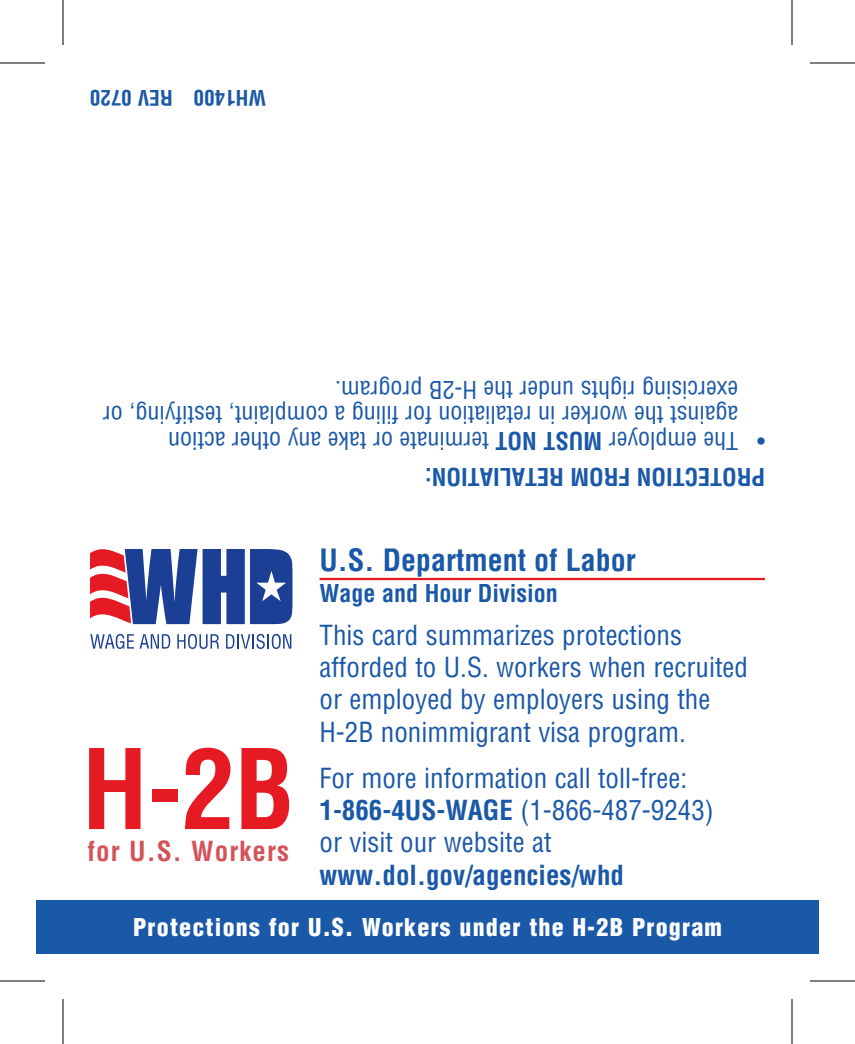
<style>
.page{position:relative;width:855px;height:1044px;background:#fff}
.page>*{position:absolute;margin:0;border:0;box-sizing:border-box;transform-origin:0 0}
.t1{font:700 condensed 108px "Helvetica LT Std";color:#e51a23}
.t2{font:700 condensed 30px "Helvetica LT Std";color:#1a58a8}
.t3{font:condensed 27px/32.4px "Helvetica LT Std";color:#1a58a8}
.t4{font:700 condensed 27px "Helvetica LT Std";color:#1a58a8}
.t5{font:700 condensed 27px "Helvetica LT Std";letter-spacing:.04em;color:#d4535a}
.t6{font:condensed 24px/36.3px "Helvetica LT Std";color:#1a58a8}
.t7{font:900 condensed 24px "Helvetica LT Std";letter-spacing:.05em;color:#fff}
.t8{font:700 condensed 24px "Helvetica LT Std";color:#1a58a8}
.t9{font:700 condensed 21px "Helvetica LT Std";color:#1a58a8}
.s1{font-weight:700}
</style>
<div class="page">
<div style="left:36px;top:900px;width:783px;height:54px;background:#1a58a8"></div>
<svg style="left:90px;top:634px;width:44px;height:15px"></svg>
<svg style="left:140px;top:634px;width:30px;height:15px"></svg>
<svg style="left:177px;top:634px;width:9px;height:15px"></svg>
<svg style="left:188px;top:634px;width:9px;height:15px"></svg>
<svg style="left:199px;top:634px;width:20px;height:15px"></svg>
<svg style="left:226px;top:634px;width:43px;height:15px"></svg>
<svg style="left:272px;top:634px;width:9px;height:15px"></svg>
<svg style="left:283px;top:634px;width:8px;height:15px"></svg>
<svg style="left:90px;top:549px;width:202px;height:75px"></svg>
<hr style="left:320px;top:578px;width:445px;height:2px;background:#e51a23">
<hr style="left:0;top:62px;width:45px;height:2px;background:#000">
<hr style="left:810px;top:62px;width:45px;height:2px;background:#000">
<hr style="left:0;top:980px;width:45px;height:2px;background:#000">
<hr style="left:810px;top:980px;width:45px;height:2px;background:#000">
<hr style="left:62px;top:0;width:2px;height:45px;background:#000">
<hr style="left:62px;top:999px;width:2px;height:45px;background:#000">
<hr style="left:791px;top:0;width:2px;height:45px;background:#000">
<hr style="left:791px;top:999px;width:2px;height:45px;background:#000">
<p class="t9" style="left:173px;top:111px;width:84px;rotate:-180deg">REV 0720</p>
<p class="t9" style="left:266px;top:111px;width:74px;rotate:-180deg">WH1400</p>
<p class="t6" style="left:738px;top:428px;width:637px;line-height:25.5px;rotate:-180deg">against the worker in retaliation for filing a complaint, testifying, or exercising rights under the H-2B program.</p>
<p class="t6" style="left:738px;top:495px;width:571px;text-indent:-27px;rotate:-180deg"><span class="s1">PROTECTION FROM RETALIATION:<br></span>The employer <span class="s1">MUST NOT</span> terminate or take any other action</p>
<p class="t6" style="left:765px;top:459px;width:9px;rotate:-180deg">•</p>
<p class="t2" style="left:320px;top:541px;width:318px">U.S. Department of Labor</p>
<p class="t8" style="left:320px;top:578px;width:240px">Wage and Hour Division</p>
<p class="t3" style="left:320px;top:618px;width:430px">This card summarizes protections afforded to U.S. workers when recruited or employed by employers using the H-2B nonimmigrant visa program.</p>
<p class="t3" style="left:320px;top:761px;width:396px">For more information call toll-free:<br><span class="s1">1-866-4US-WAGE</span> (1-866-487-9243) or visit our website at</p>
<p class="t4" style="left:320px;top:858px;width:306px">www.dol.gov/agencies/whd</p>
<p class="t7" style="left:133px;top:912px;width:590px">Protections for U.S. Workers under the H-2B Program</p>
<h1 class="t1" style="left:82px;top:722px;width:214px">H-2B</h1>
<p class="t5" style="left:88px;top:834px;width:203px">for U.S. Workers</p>
</div>
